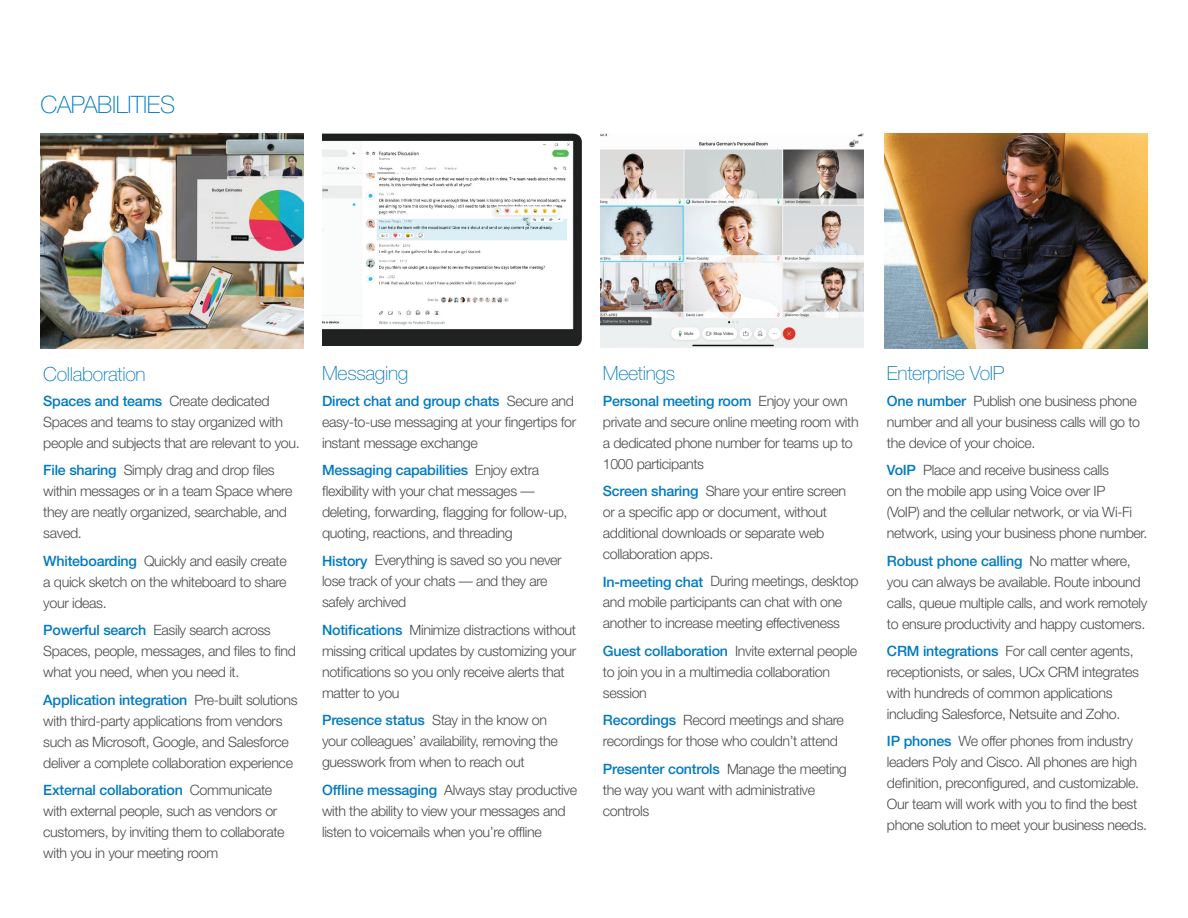
<style>
.page{position:relative;width:1188px;height:918px;background:#fff}
.page>*{position:absolute;margin:0;border:0;box-sizing:border-box;transform-origin:0 0}
.t1{font:100 24px "Helvetica Neue";letter-spacing:-.015em;color:#007ac2}
.t2{font:100 19.5px "Helvetica Neue";letter-spacing:-.015em;color:#007ac2}
.t3{font:300 14.25px/21px "Helvetica Neue";letter-spacing:-.025em;color:#4b4c4d}
.s1{font-weight:500;color:#007ac2}
</style>
<div class="page">
<img style="left:322px;top:133px;width:259px;height:212px">
<img style="left:600px;top:134px;width:263px;height:213px">
<img style="left:40px;top:134px;width:264px;height:215px">
<img style="left:884px;top:134px;width:263px;height:215px">
<h1 class="t1" style="left:40px;top:91px;width:136px">CAPABILITIES</h1>
<h2 class="t2" style="left:43px;top:362px;width:104px">Collaboration</h2>
<p class="t3" style="left:43px;top:390px;width:258px"><span class="s1">Spaces and teams</span> Create dedicated<br>Spaces and teams to stay organized with people and subjects that are relevant to you.</p>
<p class="t3" style="left:43px;top:459px;width:251px"><span class="s1">File sharing</span> Simply drag and drop files within messages or in a team Space where they are neatly organized, searchable, and saved.</p>
<p class="t3" style="left:43px;top:550px;width:245px;text-align:justify"><span class="s1">Whiteboarding</span> Quickly and easily create a quick sketch on the whiteboard to share your ideas.</p>
<p class="t3" style="left:43px;top:619px;width:254px"><span class="s1">Powerful search</span> Easily search across<br>Spaces, people, messages, and files to find what you need, when you need it.</p>
<p class="t3" style="left:43px;top:689px;width:256px"><span class="s1">Application integration</span> Pre-built solutions with third-party applications from vendors such as Microsoft, Google, and Salesforce deliver a complete collaboration experience</p>
<p class="t3" style="left:43px;top:779px;width:243px"><span class="s1">External collaboration</span> Communicate with external people, such as vendors or customers, by inviting them to collaborate with you in your meeting room</p>
<h2 class="t2" style="left:322px;top:362px;width:88px">Messaging</h2>
<p class="t3" style="left:322px;top:390px;width:256px"><span class="s1">Direct chat and group chats</span> Secure and easy-to-use messaging at your fingertips for instant message exchange</p>
<p class="t3" style="left:322px;top:459px;width:247px"><span class="s1">Messaging capabilities</span> Enjoy extra flexibility with your chat messages — deleting, forwarding, flagging for follow-up, quoting, reactions, and threading</p>
<p class="t3" style="left:322px;top:550px;width:241px"><span class="s1">History</span> Everything is saved so you never lose track of your chats — and they are safely archived</p>
<p class="t3" style="left:322px;top:619px;width:256px"><span class="s1">Notifications</span> Minimize distractions without missing critical updates by customizing your notifications so you only receive alerts that matter to you</p>
<p class="t3" style="left:322px;top:710px;width:237px"><span class="s1">Presence status</span> Stay in the know on your colleagues’ availability, removing the guesswork from when to reach out</p>
<p class="t3" style="left:322px;top:779px;width:257px"><span class="s1">Offline messaging</span> Always stay productive with the ability to view your messages and listen to voicemails when you’re offline</p>
<h2 class="t2" style="left:603px;top:362px;width:74px">Meetings</h2>
<p class="t3" style="left:603px;top:390px;width:257px"><span class="s1">Personal meeting room</span> Enjoy your own private and secure online meeting room with a dedicated phone number for teams up to 1000 participants</p>
<p class="t3" style="left:603px;top:480px;width:245px"><span class="s1">Screen sharing</span> Share your entire screen or a specific app or document, without additional downloads or separate web collaboration apps.</p>
<p class="t3" style="left:603px;top:571px;width:257px"><span class="s1">In-meeting chat</span> During meetings, desktop and mobile participants can chat with one another to increase meeting effectiveness</p>
<p class="t3" style="left:603px;top:640px;width:256px"><span class="s1">Guest collaboration</span> Invite external people to join you in a multimedia collaboration session</p>
<p class="t3" style="left:603px;top:710px;width:243px"><span class="s1">Recordings</span> Record meetings and share recordings for those who couldn’t attend</p>
<p class="t3" style="left:603px;top:758px;width:246px"><span class="s1">Presenter controls</span> Manage the meeting the way you want with administrative controls</p>
<h2 class="t2" style="left:887px;top:362px;width:119px">Enterprise VoIP</h2>
<p class="t3" style="left:887px;top:390px;width:255px"><span class="s1">One number</span> Publish one business phone number and all your business calls will go to the device of your choice.</p>
<p class="t3" style="left:887px;top:459px;width:262px"><span class="s1">VoIP</span> Place and receive business calls<br>on the mobile app using Voice over IP<br>(VoIP) and the cellular network, or via Wi-Fi network, using your business phone number.</p>
<p class="t3" style="left:887px;top:550px;width:262px"><span class="s1">Robust phone calling</span> No matter where, you can always be available. Route inbound calls, queue multiple calls, and work remotely to ensure productivity and happy customers.</p>
<p class="t3" style="left:887px;top:640px;width:254px"><span class="s1">CRM integrations</span> For call center agents, receptionists, or sales, UCx CRM integrates with hundreds of common applications including Salesforce, Netsuite and Zoho.</p>
<p class="t3" style="left:887px;top:731px;width:262px"><span class="s1">IP phones</span> We offer phones from industry leaders Poly and Cisco. All phones are high definition, preconfigured, and customizable.<br>Our team will work with you to find the best phone solution to meet your business needs.</p>
</div>
